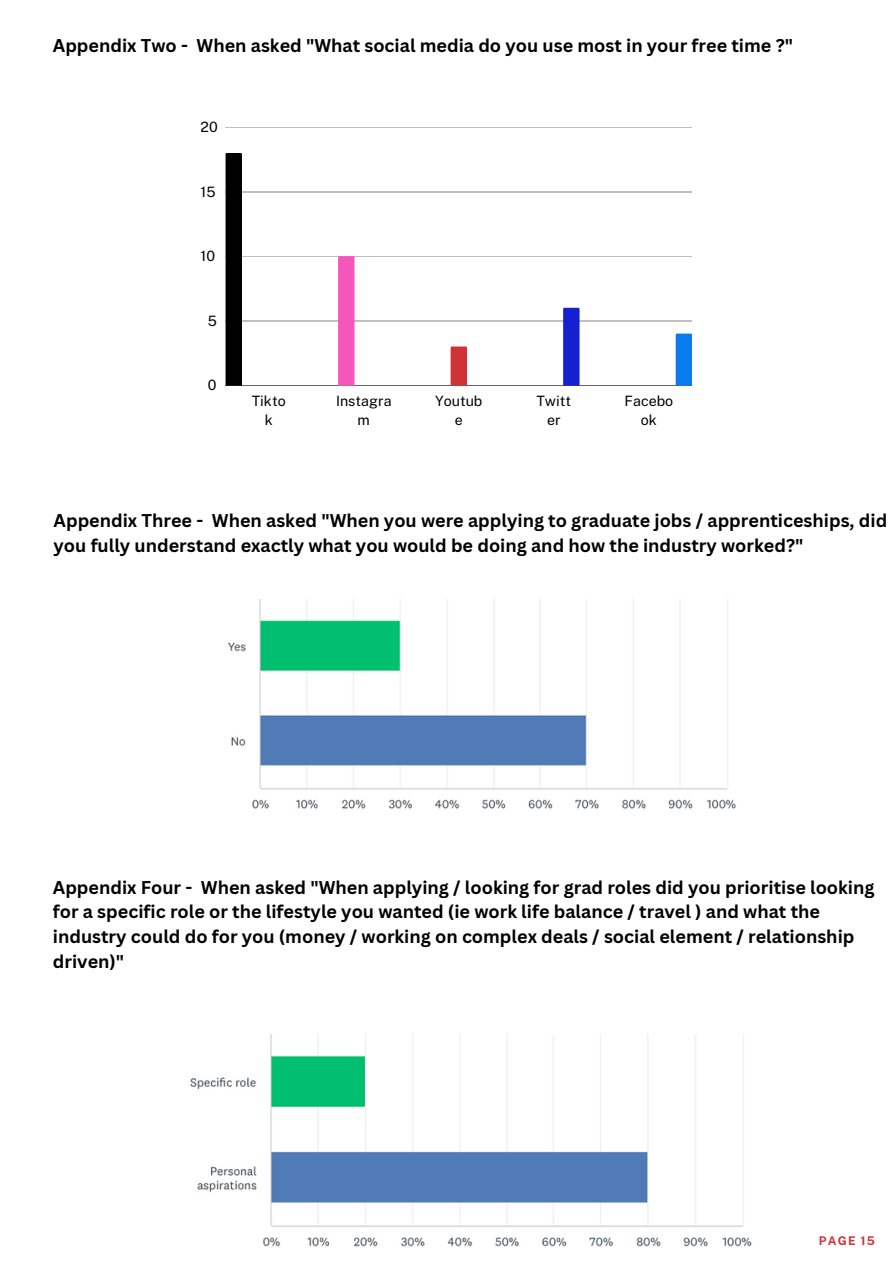
<style>
.page{position:relative;width:893px;height:1264px;background:#fff}
.page>*{position:absolute;margin:0;border:0;box-sizing:border-box;transform-origin:0 0}
.t1{font:700 18px/24.8px "Canva Sans";color:#000}
.t2{font:14.25px/19.5px "Public Sans";color:#000001;text-align:center}
.t3{font:700 12px "Public Sans";letter-spacing:.1em;color:#cf3338}
</style>
<div class="page">
<img style="left:190px;top:1034px;width:562px;height:213px">
<img style="left:228px;top:599px;width:508px;height:210px">
<hr style="left:225px;top:127px;width:467px;height:1px;background:#000001">
<hr style="left:225px;top:192px;width:467px;height:1px;background:#000001">
<hr style="left:225px;top:256px;width:467px;height:1px;background:#000001">
<hr style="left:225px;top:321px;width:467px;height:1px;background:#000001">
<hr style="left:225px;top:385px;width:467px;height:1px;background:#000001">
<div style="left:225px;top:153px;width:17px;height:232px;background:#000001"></div>
<svg style="left:338px;top:256px;width:16px;height:1px"></svg>
<svg style="left:450px;top:346px;width:17px;height:39px"></svg>
<svg style="left:563px;top:308px;width:16px;height:77px"></svg>
<svg style="left:675px;top:333px;width:17px;height:52px"></svg>
<p class="t1" style="left:53px;top:32px;width:741px">Appendix Two - When asked "What social media do you use most in your free time ?"</p>
<p class="t2" style="left:200px;top:117px;width:19px">20</p>
<p class="t2" style="left:200px;top:182px;width:16px">15</p>
<p class="t2" style="left:201px;top:246px;width:16px">10</p>
<p class="t2" style="left:208px;top:311px;width:11px">5</p>
<p class="t2" style="left:208px;top:375px;width:10px">0</p>
<p class="t2" style="left:252px;top:391px;width:35px">Tikto k</p>
<p class="t2" style="left:336px;top:391px;width:57px">Instagra m</p>
<p class="t2" style="left:435px;top:391px;width:49px">Youtub e</p>
<p class="t2" style="left:536px;top:391px;width:36px">Twitt er</p>
<p class="t2" style="left:624px;top:391px;width:50px">Facebo ok</p>
<p class="t1" style="left:54px;top:508px;width:835px">Appendix Three - When asked "When you were applying to graduate jobs / apprenticeships, did you fully understand exactly what you would be doing and how the industry worked?"</p>
<p class="t1" style="left:53px;top:874px;width:823px">Appendix Four - When asked "When applying / looking for grad roles did you prioritise looking for a specific role or the lifestyle you wanted (ie work life balance / travel ) and what the industry could do for you (money / working on complex deals / social element / relationship driven)"</p>
<p class="t3" style="left:818px;top:1233px;width:58px">PAGE 15</p>
</div>
